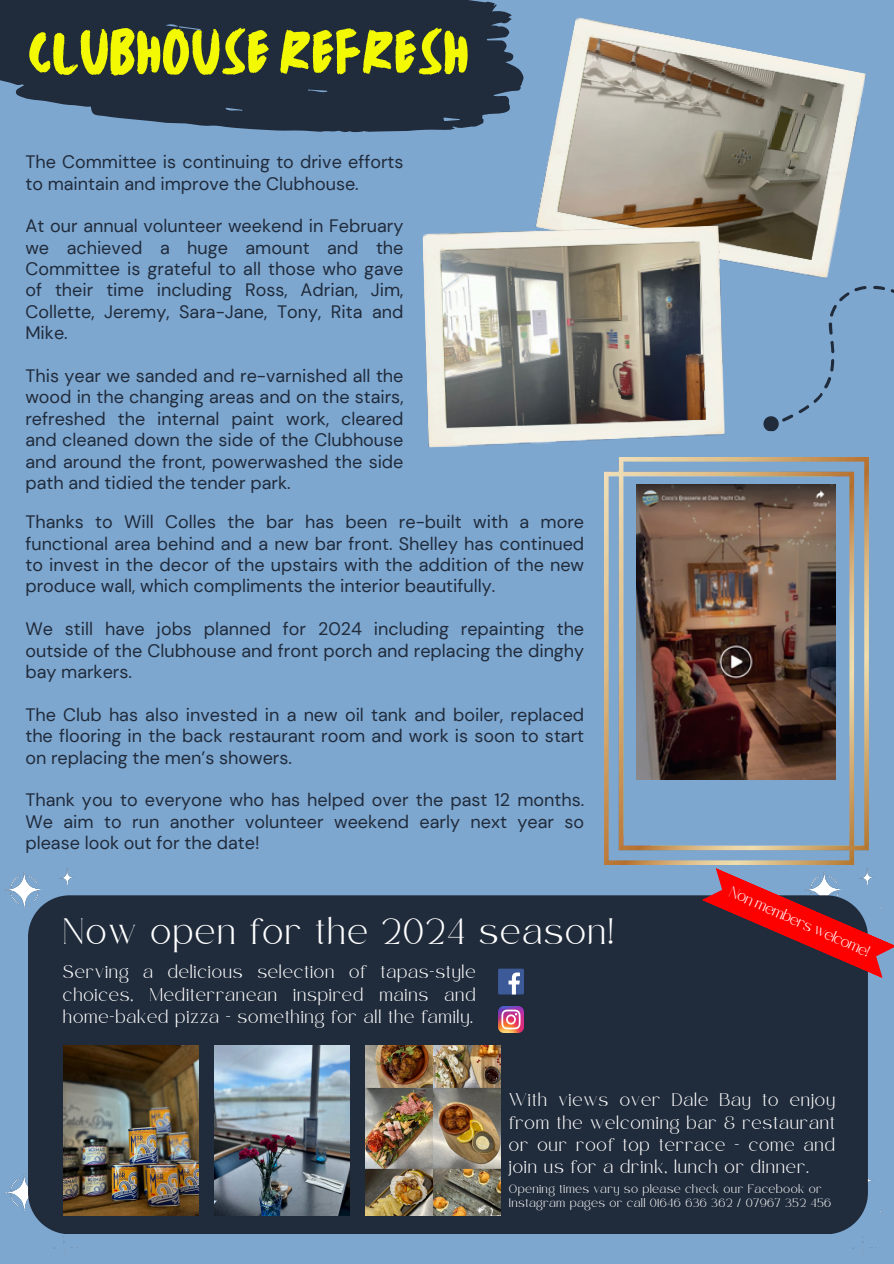
<style>
.page{position:relative;width:894px;height:1264px;background:#fff}
.page>*{position:absolute;margin:0;border:0;box-sizing:border-box;transform-origin:0 0}
.t1{font:60px "TC October Regular";color:#f2f903}
.t2{font:18px/21.3px "DM Sans";color:#202b3b;text-align:justify}
.t3{font:18px "Safira March";letter-spacing:.15em;color:#fff}
.t4{font:9px "Safira March";letter-spacing:.15em;color:#fff}
.t5{font:7.5px "Safira March";color:#fff}
.t6{font:6px "Safira March";letter-spacing:.15em;color:#fff}
</style>
<div class="page">
<div style="left:0;top:0;width:893px;height:1263px;background:#7ea7d0"></div>
<img style="left:535px;top:17px;width:331px;height:251px">
<svg style="left:762px;top:176px;width:131px;height:256px"></svg>
<svg style="left:0;top:0;width:524px;height:133px;background:#2b394c"></svg>
<img style="left:422px;top:226px;width:302px;height:221px">
<img style="left:604px;top:458px;width:264px;height:406px">
<img style="left:636px;top:484px;width:199px;height:295px">
<img style="left:5px;top:868px;width:70px;height:41px">
<img style="left:799px;top:864px;width:56px;height:1px">
<img style="left:847px;top:1166px;width:35px;height:92px">
<img style="left:5px;top:1174px;width:73px;height:84px">
<div style="left:28px;top:895px;width:839px;height:339px;background:#202b3b"></div>
<img style="left:366px;top:1045px;width:135px;height:170px">
<img style="left:64px;top:1045px;width:135px;height:170px">
<img style="left:214px;top:1045px;width:135px;height:170px">
<div style="left:498px;top:968px;width:26px;height:26px;background:#3d5a98"></div>
<svg style="left:508px;top:972px;width:12px;height:22px"></svg>
<svg style="left:701px;top:868px;width:192px;height:110px"></svg>
<img style="left:498px;top:1006px;width:26px;height:26px">
<h2 class="t1" style="left:28px;top:7px;width:442px">CLUBHOUSE REFRESH</h2>
<p class="t2" style="left:25px;top:151px;width:379px">The Committee is continuing to drive efforts to maintain and improve the Clubhouse.</p>
<h4 class="t2" style="left:25px;top:215px;width:379px">At our annual volunteer weekend in February we achieved a huge amount and the Committee is grateful to all those who gave of their time including Ross, Adrian, Jim, Collette, Jeremy, Sara-Jane, Tony, Rita and Mike.</h4>
<h2 class="t2" style="left:25px;top:365px;width:379px">This year we sanded and re-varnished all the wood in the changing areas and on the stairs, refreshed the internal paint work, cleared and cleaned down the side of the Clubhouse and around the front, powerwashed the side path and tidied the tender park.</h2>
<p class="t2" style="left:25px;top:511px;width:560px">Thanks to Will Colles the bar has been re-built with a more functional area behind and a new bar front. Shelley has continued to invest in the decor of the upstairs with the addition of the new produce wall, which compliments the interior beautifully.</p>
<h2 class="t2" style="left:25px;top:618px;width:560px">We still have jobs planned for 2024 including repainting the outside of the Clubhouse and front porch and replacing the dinghy bay markers.</h2>
<h2 class="t2" style="left:25px;top:704px;width:560px">The Club has also invested in a new oil tank and boiler, replaced the flooring in the back restaurant room and work is soon to start on replacing the men’s showers.</h2>
<h2 class="t2" style="left:25px;top:789px;width:560px">Thank you to everyone who has helped over the past 12 months.<br>We aim to run another volunteer weekend early next year so please look out for the date!</h2>
<p class="t3" style="left:64px;top:927px;width:551px">Now open for the 2024 season!</p>
<h3 class="t4" style="left:63px;top:970px;width:66px">Serving</h3>
<h3 class="t4" style="left:143px;top:970px;width:11px">a</h3>
<h3 class="t4" style="left:168px;top:970px;width:76px">delicious</h3>
<h3 class="t4" style="left:257px;top:970px;width:78px">selection</h3>
<h3 class="t4" style="left:349px;top:970px;width:18px">of</h3>
<h3 class="t4" style="left:381px;top:970px;width:96px">tapas-style</h3>
<h3 class="t4" style="left:63px;top:992px;width:71px">choices,</h3>
<h3 class="t4" style="left:150px;top:992px;width:128px">Mediterranean</h3>
<h3 class="t4" style="left:293px;top:992px;width:71px">inspired</h3>
<h3 class="t4" style="left:379px;top:992px;width:50px">mains</h3>
<h3 class="t4" style="left:444px;top:992px;width:32px">and</h3>
<h3 class="t4" style="left:63px;top:1014px;width:411px">home-baked pizza - something for all the family.</h3>
<p class="t5" style="left:731px;top:889px;width:152px;rotate:24deg">Non members welcome!</p>
<p class="t4" style="left:509px;top:1097px;width:39px">With</p>
<p class="t4" style="left:558px;top:1097px;width:51px">views</p>
<p class="t4" style="left:620px;top:1097px;width:42px">over</p>
<p class="t4" style="left:672px;top:1097px;width:37px">Dale</p>
<p class="t4" style="left:719px;top:1097px;width:32px">Bay</p>
<p class="t4" style="left:762px;top:1097px;width:17px">to</p>
<p class="t4" style="left:790px;top:1097px;width:46px">enjoy</p>
<p class="t4" style="left:509px;top:1120px;width:327px">from the welcoming bar &amp; restaurant</p>
<p class="t4" style="left:509px;top:1142px;width:327px">or our roof top terrace - come and</p>
<p class="t4" style="left:509px;top:1164px;width:301px">join us for a drink, lunch or dinner.</p>
<p class="t6" style="left:509px;top:1186px;width:314px">Opening times vary so please check our Facebook or</p>
<p class="t6" style="left:509px;top:1201px;width:323px">Instagram pages or call 01646 636 362 / 07967 352 456</p>
</div>
